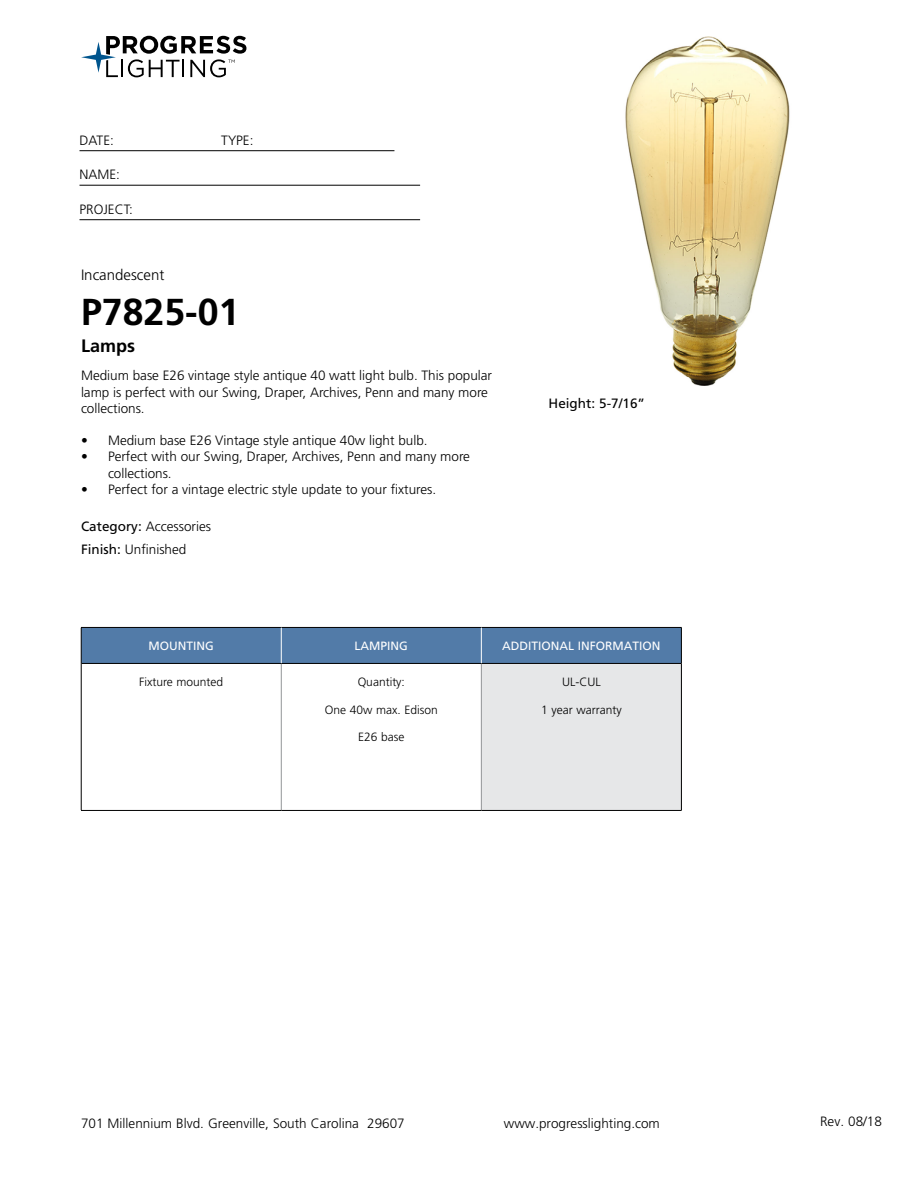
<style>
.page{position:relative;width:918px;height:1188px;background:#fff}
.page>*{position:absolute;margin:0;border:0;box-sizing:border-box;transform-origin:0 0}
.t1{font:700 37.5px "Frutiger LT Std";color:#000}
.t2{font:700 18px "Frutiger LT Std";color:#000}
.t3{font:300 15px "Frutiger LT Std";color:#000}
.t4{font:300 13.5px/16.2px "Frutiger LT Std";color:#000}
.t5{font:13.5px "Frutiger LT Std";color:#000}
.t6{font:300 12px "Frutiger LT Std";color:#000}
.t7{font:12px "Frutiger LT Std";color:#fff}
.s1{font-weight:400}
</style>
<div class="page">
<svg style="left:81px;top:36px;width:165px;height:41px"></svg>
<hr style="left:80px;top:150px;width:314px;height:1px;background:#000">
<hr style="left:80px;top:185px;width:340px;height:1px;background:#000">
<hr style="left:80px;top:219px;width:340px;height:1px;background:#000">
<div style="left:82px;top:628px;width:599px;height:35px;background:#527ba8"></div>
<div style="left:481px;top:663px;width:200px;height:147px;background:#e6e7e8"></div>
<hr style="left:281px;top:664px;width:1px;height:146px;background:#939598">
<hr style="left:481px;top:664px;width:1px;height:146px;background:#939598">
<hr style="left:81px;top:663px;width:200px;height:1px;background:#000">
<hr style="left:281px;top:663px;width:200px;height:1px;background:#000">
<hr style="left:481px;top:663px;width:200px;height:1px;background:#000">
<hr style="left:81px;top:810px;width:200px;height:1px;background:#000">
<hr style="left:281px;top:810px;width:200px;height:1px;background:#000">
<hr style="left:481px;top:810px;width:201px;height:1px;background:#000">
<hr style="left:81px;top:627px;width:200px;height:1px;background:#000">
<hr style="left:81px;top:628px;width:1px;height:35px;background:#000">
<hr style="left:281px;top:627px;width:200px;height:1px;background:#000">
<hr style="left:481px;top:627px;width:201px;height:1px;background:#000">
<hr style="left:681px;top:628px;width:1px;height:35px;background:#000">
<hr style="left:81px;top:663px;width:1px;height:147px;background:#000">
<hr style="left:681px;top:663px;width:1px;height:147px;background:#000">
<hr style="left:481px;top:628px;width:1px;height:35px;background:#fff">
<hr style="left:281px;top:628px;width:1px;height:35px;background:#fff">
<img style="left:625px;top:36px;width:165px;height:349px">
<p class="t4" style="left:80px;top:132px;width:36px">DATE:</p>
<p class="t4" style="left:221px;top:132px;width:34px">TYPE:</p>
<p class="t4" style="left:80px;top:167px;width:42px">NAME:</p>
<p class="t4" style="left:80px;top:201px;width:55px">PROJECT:</p>
<p class="t3" style="left:81px;top:266px;width:85px">Incandescent</p>
<h1 class="t1" style="left:81px;top:290px;width:160px">P7825-01</h1>
<h2 class="t2" style="left:81px;top:335px;width:55px">Lamps</h2>
<p class="t4" style="left:81px;top:368px;width:413px">Medium base E26 vintage style antique 40 watt light bulb. This popular lamp is perfect with our Swing, Draper, Archives, Penn and many more collections.</p>
<p class="t4" style="left:81px;top:433px;width:348px">• Medium base E26 Vintage style antique 40w light bulb.</p>
<p class="t4" style="left:108px;top:449px;width:364px;text-indent:-27px">• Perfect with our Swing, Draper, Archives, Penn and many more collections.</p>
<p class="t4" style="left:81px;top:481px;width:357px">• Perfect for a vintage electric style update to your fixtures.</p>
<p class="t4" style="left:81px;top:516px;width:132px;line-height:22.5px"><span class="s1">Category:</span> Accessories<br><span class="s1">Finish:</span> Unfinished</p>
<p class="t5" style="left:549px;top:395px;width:98px">Height: 5-7/16”</p>
<p class="t7" style="left:149px;top:639px;width:67px">MOUNTING</p>
<p class="t7" style="left:355px;top:639px;width:55px">LAMPING</p>
<p class="t7" style="left:502px;top:639px;width:160px">ADDITIONAL INFORMATION</p>
<p class="t6" style="left:139px;top:675px;width:86px">Fixture mounted</p>
<p class="t6" style="left:358px;top:675px;width:49px">Quantity:</p>
<p class="t6" style="left:325px;top:703px;width:115px">One 40w max. Edison</p>
<p class="t6" style="left:358px;top:731px;width:48px">E26 base</p>
<p class="t6" style="left:562px;top:675px;width:40px">UL-CUL</p>
<p class="t6" style="left:541px;top:703px;width:82px">1 year warranty</p>
<p class="t4" style="left:81px;top:1115px;width:325px">701 Millennium Blvd. Greenville, South Carolina 29607</p>
<p class="t4" style="left:504px;top:1115px;width:158px">www.progresslighting.com</p>
<p class="t4" style="left:820px;top:1114px;width:63px">Rev. 08/18</p>
</div>
